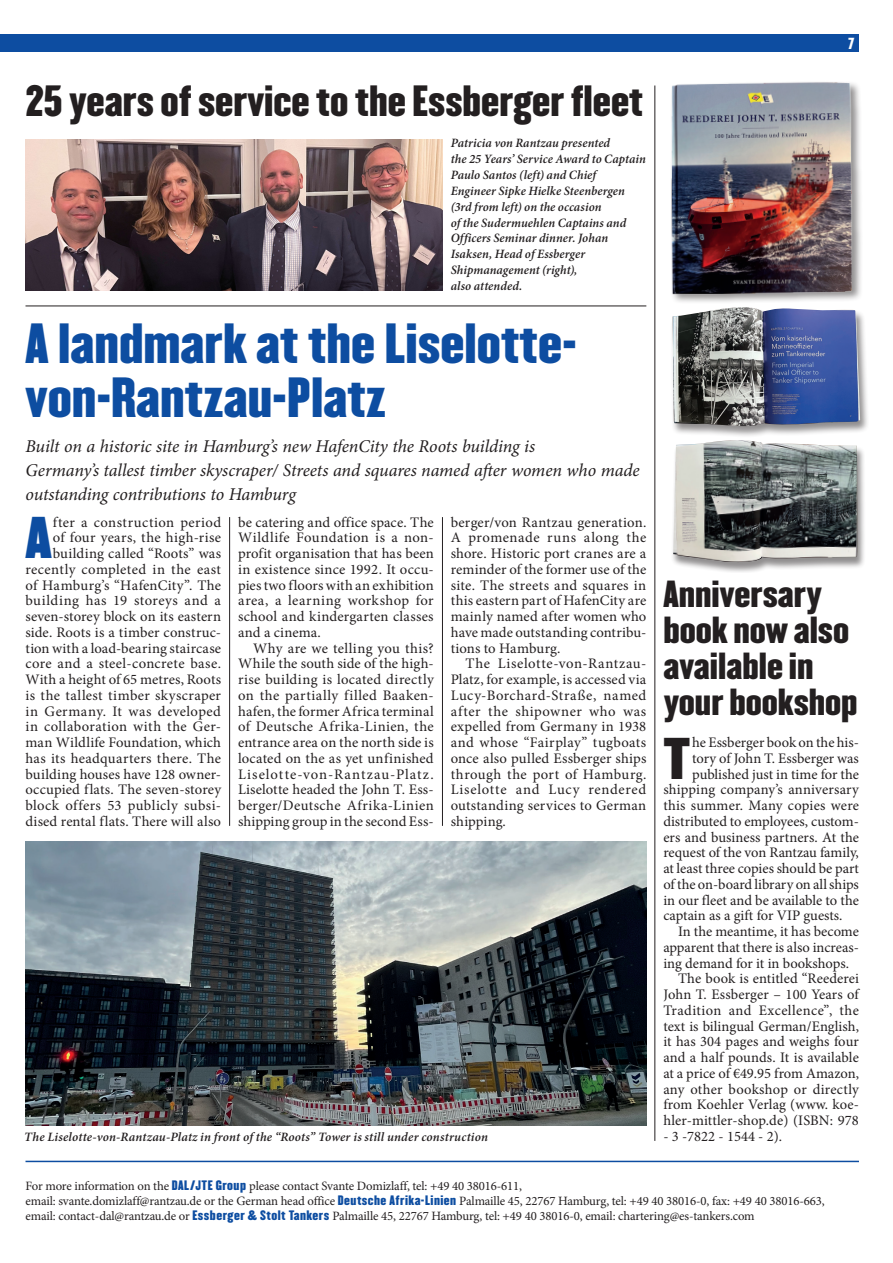
<style>
.page{position:relative;width:893px;height:1263px;background:#fff}
.page>*{position:absolute;margin:0;border:0;box-sizing:border-box;transform-origin:0 0}
.LT_Initial_2_3_Minion{font:51.45px "Champion HTF Middleweight";color:#0d4da1;scale:.94 1}
.LT_Initial_2_3_Minion-2{font:51.45px "Champion HTF Middleweight";color:#231f20;scale:.96 1}
.Head_28_31{font:49.5px/54px "Champion HTF Welterweight";color:#0d4da1}
.Head_37_41{font:38.25px "Champion HTF Welterweight";color:#231f20}
.Head_37_41-2{font:33px/36px "Champion HTF Welterweight";color:#231f20}
.Head_28_31-2{font:italic 18px/24px "Minion Pro";letter-spacing:-.01em;color:#231f20}
.LT_Minion{font:14.55px/15.8px "Minion Pro";letter-spacing:.005em;color:#231f20;text-align:justify}
.LT_Initial_2_3_Minion-3{font:14.55px/15.8px "Minion Pro";letter-spacing:.01em;color:#231f20;text-align:right}
.t1{font:14.1px "Champion HTF Welterweight";color:#fff}
.Impressum{font:12.75px/15px "Minion Pro";letter-spacing:-.01em;color:#231f20}
.BU{font:italic 600 12.75px/15.9px "Minion Pro";letter-spacing:.005em;color:#231f20}
.s1{font-family:"Champion HTF Welterweight";font-size:12px;color:#0d4da1}
</style>
<div class="page">
<img style="left:26px;top:139px;width:416px;height:151px">
<div style="left:0;top:34px;width:859px;height:18px;background:#0d4da1"></div>
<hr style="left:655px;top:86px;width:1px;height:1055px;background:#231f20">
<hr style="left:26px;top:306px;width:620px;height:1px;background:#231f20">
<hr style="left:26px;top:1161px;width:833px;height:1px;background:#0d4da1">
<img style="left:26px;top:842px;width:620px;height:283px">
<hr style="left:229px;top:517px;width:1px;height:309px;background:#231f20">
<hr style="left:442px;top:517px;width:1px;height:309px;background:#231f20">
<div style="left:669px;top:307px;width:200px;height:131px;background:#231f20;opacity:.5"></div>
<img style="left:673px;top:307px;width:188px;height:119px">
<div style="left:671px;top:440px;width:195px;height:133px;background:#231f20;opacity:.5"></div>
<img style="left:673px;top:440px;width:185px;height:124px">
<div style="left:670px;top:80px;width:193px;height:225px;background:#231f20;opacity:.5"></div>
<img style="left:670px;top:80px;width:187px;height:219px">
<p class="Head_37_41" style="left:26px;top:76px;width:619px">25 years of service to the Essberger fleet</p>
<p class="BU" style="left:451px;top:135px;width:197px">Patricia von Rantzau presented<br>the 25 Years’ Service Award to Captain<br>Paulo Santos (left) and Chief<br>Engineer Sipke Hielke Steenbergen (3rd from left) on the occasion<br>of the Sudermuehlen Captains and<br>Officers Seminar dinner. Johan<br>Isaksen, Head of Essberger<br>Shipmanagement (right),<br>also attended.</p>
<p class="Head_28_31" style="left:26px;top:318px;width:553px">A landmark at the Liselotte&shy;von-Rantzau-Platz</p>
<p class="Head_28_31-2" style="left:26px;top:434px;width:616px">Built on a historic site in Hamburg’s new HafenCity the Roots building is<br>Germany’s tallest timber skyscraper/ Streets and squares named after women who made outstanding contributions to Hamburg</p>
<p class="LT_Initial_2_3_Minion" style="left:26px;top:504px;width:30px">A</p>
<p class="LT_Initial_2_3_Minion-3" style="left:26px;top:514px;width:197px">fter a construction period<br>of four years, the high-rise building called “Roots” was recently completed in the east of Hamburg’s “HafenCity”. The building has 19 storeys and a seven-storey block on its eastern side. Roots is a timber construc&shy;tion with a load-bearing staircase core and a steel-concrete base.<br>With a height of 65 metres, Roots is the tallest timber skyscraper in Germany. It was developed in collaboration with the Ger&shy;man Wildlife Foundation, which has its headquarters there. The building houses have 128 owner&shy;occupied flats. The seven-storey block offers 53 publicly subsi&shy;dised rental flats. There will also</p>
<p class="LT_Initial_2_3_Minion-3" style="left:238px;top:514px;width:197px;text-align:justify">be catering and office space. The Wildlife Foundation is a non&shy;profit organisation that has been in existence since 1992. It occu&shy;pies two floors with an exhibition area, a learning workshop for school and kindergarten classes and a cinema.</p>
<p class="LT_Minion" style="left:451px;top:514px;width:197px">berger/von Rantzau generation.<br>A promenade runs along the shore. Historic port cranes are a reminder of the former use of the site. The streets and squares in this eastern part of HafenCity are mainly named after women who have made outstanding contribu&shy;tions to Hamburg.</p>
<p class="LT_Minion" style="left:451px;top:656px;width:197px;text-indent:15px">The Liselotte-von-Rantzau-Platz, for example, is accessed via Lucy-Borchard-Straße, named after the shipowner who was expelled from Germany in 1938 and whose “Fairplay” tugboats once also pulled Essberger ships through the port of Hamburg.<br>Liselotte and Lucy rendered outstanding services to German shipping.</p>
<p class="LT_Minion" style="left:238px;top:640px;width:197px;text-indent:15px">Why are we telling you this?<br>While the south side of the high&shy;rise building is located directly on the partially filled Baaken&shy;hafen, the former Africa terminal of Deutsche Afrika-Linien, the entrance area on the north side is located on the as yet unfinished Liselotte-von-Rantzau-Platz.<br>Liselotte headed the John T. Ess&shy;berger/Deutsche Afrika-Linien shipping group in the second Ess-</p>
<p class="BU" style="left:24px;top:1129px;width:465px">The Liselotte-von-Rantzau-Platz in front of the “Roots” Tower is still under construction</p>
<p class="t1" style="left:848px;top:34px;width:8px">7</p>
<p class="Head_37_41-2" style="left:663px;top:577px;width:196px">Anniversary book now also available in your bookshop</p>
<p class="LT_Initial_2_3_Minion-2" style="left:663px;top:724px;width:29px">T</p>
<p class="LT_Initial_2_3_Minion-3" style="left:692px;top:735px;width:168px">he Essberger book on the his-</p>
<p class="LT_Initial_2_3_Minion-3" style="left:692px;top:750px;width:168px">tory of John T. Essberger was</p>
<p class="LT_Initial_2_3_Minion-3" style="left:692px;top:766px;width:168px">published just in time for the</p>
<p class="LT_Initial_2_3_Minion-3" style="left:663px;top:782px;width:197px">shipping company’s anniversary</p>
<p class="LT_Initial_2_3_Minion-3" style="left:663px;top:798px;width:197px">this summer. Many copies were</p>
<p class="LT_Initial_2_3_Minion-3" style="left:663px;top:813px;width:197px">distributed to employees, custom-</p>
<p class="LT_Initial_2_3_Minion-3" style="left:663px;top:829px;width:197px">ers and business partners. At the</p>
<p class="LT_Initial_2_3_Minion-3" style="left:663px;top:845px;width:197px">request of the von Rantzau family,</p>
<p class="LT_Initial_2_3_Minion-3" style="left:663px;top:861px;width:197px">at least three copies should be part</p>
<p class="LT_Initial_2_3_Minion-3" style="left:663px;top:876px;width:197px">of the on-board library on all ships</p>
<p class="LT_Initial_2_3_Minion-3" style="left:663px;top:892px;width:197px">in our fleet and be available to the</p>
<p class="LT_Initial_2_3_Minion-3" style="left:663px;top:908px;width:181px">captain as a gift for VIP guests.</p>
<p class="LT_Minion" style="left:663px;top:924px;width:197px;text-indent:15px">In the meantime, it has become apparent that there is also increas&shy;ing demand for it in bookshops.</p>
<p class="LT_Minion" style="left:663px;top:971px;width:197px;text-indent:15px">The book is entitled “Reederei John T. Essberger – 100 Years of Tradition and Excellence”, the text is bilingual German/English, it has 304 pages and weighs four and a half pounds. It is available at a price of €49.95 from Amazon, any other bookshop or directly from Koehler Verlag (www. koe&shy;hler-mittler-shop.de) (ISBN: 978</p>
<p class="LT_Minion" style="left:663px;top:1128px;width:120px">- 3 -7822 - 1544 - 2).</p>
<p class="Impressum" style="left:26px;top:1178px;width:801px">For more information on the <span class="s1">DAL/JTE Group</span> please contact Svante Domizlaff, tel: +49 40 38016-611,<br>email: svante.domizlaff@rantzau.de or the German head office <span class="s1">Deutsche Afrika-Linien</span> Palmaille 45, 22767 Hamburg, tel: +49 40 38016-0, fax: +49 40 38016-663, email: contact-dal@rantzau.de or <span class="s1">Essberger &amp; Stolt Tankers</span> Palmaille 45, 22767 Hamburg, tel: +49 40 38016-0, email: chartering@es-tankers.com</p>
</div>
